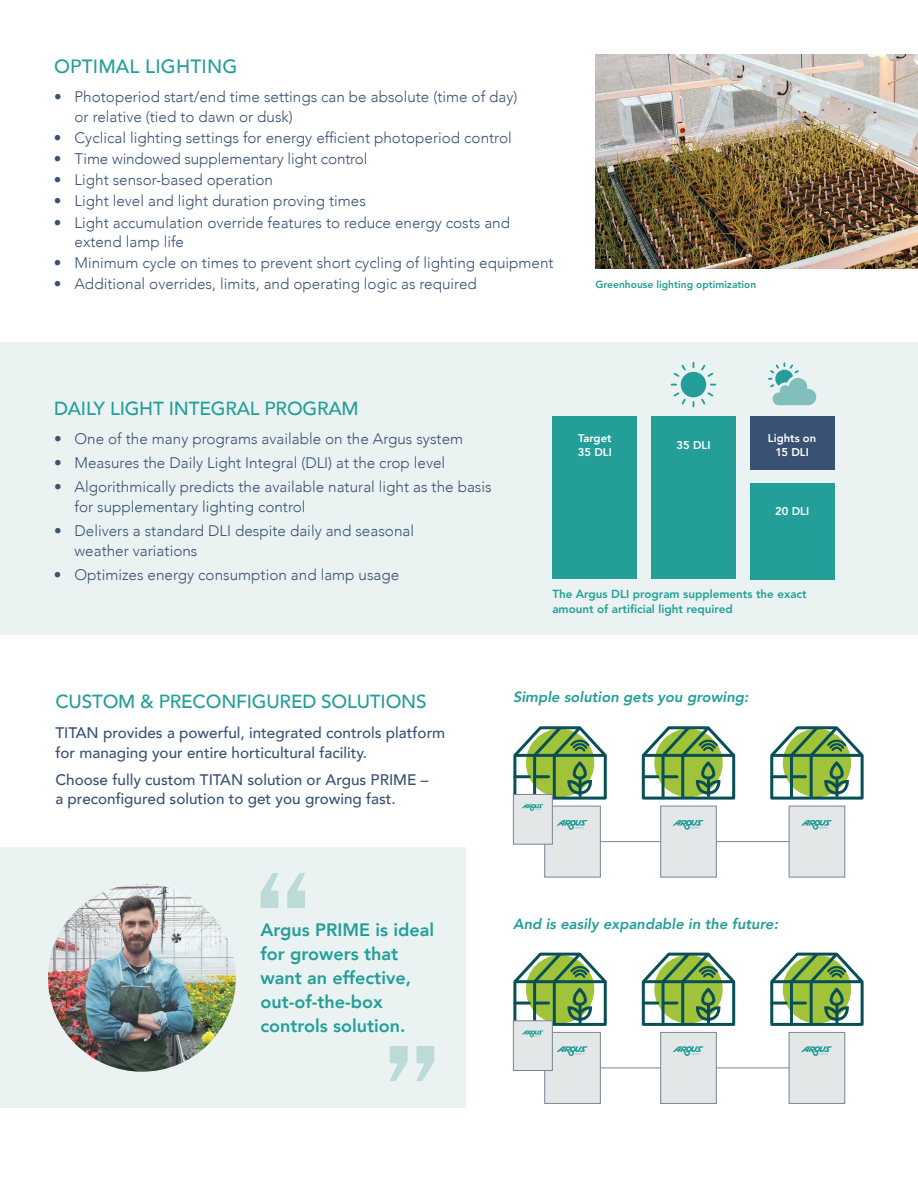
<style>
.page{position:relative;width:918px;height:1188px;background:#fff}
.page>*{position:absolute;margin:0;border:0;box-sizing:border-box;transform-origin:0 0}
.t1{font:500 19.2px "Avenir";letter-spacing:.01em;color:#239e98}
.t2{font:500 18.9px "Avenir";letter-spacing:-.01em;color:#239e98}
.t3{font:800 18px/24px "Avenir";color:#239e98}
.t4{font:300 15.3px/19.6px "Avenir";color:#395173}
.t5{font:500 15.3px/19.6px "Avenir";color:#395173}
.t6{font:italic 800 14.7px "Avenir";color:#239e98}
.t7{font:800 11.7px/14.5px "Avenir LT Std";color:#239e98}
.t8{font:800 11.25px/13.8px "Avenir";color:#fff}
.t9{font:800 10.2px "Avenir LT Std";color:#239e98}
</style>
<div class="page">
<div style="left:0;top:342px;width:918px;height:292px;background:#ebf3f2"></div>
<svg style="left:670px;top:361px;width:47px;height:47px"></svg>
<svg style="left:768px;top:362px;width:48px;height:43px"></svg>
<div style="left:750px;top:483px;width:85px;height:96px;background:#239e98"></div>
<div style="left:750px;top:417px;width:85px;height:53px;background:#395173"></div>
<div style="left:552px;top:417px;width:85px;height:162px;background:#239e98"></div>
<div style="left:651px;top:417px;width:85px;height:162px;background:#239e98"></div>
<img style="left:595px;top:54px;width:323px;height:214px">
<div style="left:0;top:848px;width:465px;height:260px;background:#ebf3f2"></div>
<svg style="left:641px;top:726px;width:95px;height:74px"></svg>
<svg style="left:770px;top:726px;width:94px;height:74px"></svg>
<hr style="left:589px;top:841px;width:232px;height:1px;background:#7b829b">
<div style="left:544px;top:806px;width:57px;height:72px;background:#e3e7e8;border:1px solid #7b829b"></div>
<svg style="left:557px;top:820px;width:32px;height:10px"></svg>
<div style="left:660px;top:806px;width:57px;height:72px;background:#e3e7e8;border:1px solid #7b829b"></div>
<svg style="left:673px;top:820px;width:32px;height:10px"></svg>
<div style="left:789px;top:806px;width:56px;height:72px;background:#e3e7e8;border:1px solid #7b829b"></div>
<svg style="left:801px;top:820px;width:32px;height:10px"></svg>
<div style="left:513px;top:794px;width:40px;height:51px;background:#e3e7e8;border:1px solid #7b829b"></div>
<svg style="left:513px;top:726px;width:94px;height:85px"></svg>
<svg style="left:641px;top:952px;width:95px;height:74px"></svg>
<svg style="left:770px;top:952px;width:94px;height:74px"></svg>
<hr style="left:589px;top:1068px;width:232px;height:1px;background:#7b829b">
<div style="left:544px;top:1032px;width:57px;height:72px;background:#e3e7e8;border:1px solid #7b829b"></div>
<svg style="left:557px;top:1046px;width:32px;height:10px"></svg>
<div style="left:660px;top:1032px;width:57px;height:72px;background:#e3e7e8;border:1px solid #7b829b"></div>
<svg style="left:673px;top:1046px;width:32px;height:10px"></svg>
<div style="left:789px;top:1032px;width:56px;height:72px;background:#e3e7e8;border:1px solid #7b829b"></div>
<svg style="left:801px;top:1046px;width:32px;height:10px"></svg>
<div style="left:513px;top:1020px;width:40px;height:51px;background:#e3e7e8;border:1px solid #7b829b"></div>
<svg style="left:513px;top:952px;width:94px;height:85px"></svg>
<img style="left:48px;top:884px;width:188px;height:188px;border-radius:94px">
<svg style="left:261px;top:873px;width:44px;height:35px"></svg>
<svg style="left:390px;top:1046px;width:44px;height:35px"></svg>
<p class="t1" style="left:54px;top:50px;width:185px">OPTIMAL LIGHTING</p>
<p class="t4" style="left:75px;top:87px;width:445px;text-indent:-21px">• Photoperiod start/end time settings can be absolute (time of day) or relative (tied to dawn or dusk)</p>
<p class="t4" style="left:54px;top:128px;width:459px">• Cyclical lighting settings for energy efficient photoperiod control</p>
<p class="t4" style="left:54px;top:149px;width:315px">• Time windowed supplementary light control</p>
<p class="t4" style="left:54px;top:170px;width:221px">• Light sensor-based operation</p>
<p class="t4" style="left:54px;top:191px;width:313px">• Light level and light duration proving times</p>
<p class="t4" style="left:75px;top:213px;width:437px;text-indent:-21px">• Light accumulation override features to reduce energy costs and extend lamp life</p>
<p class="t4" style="left:54px;top:253px;width:501px">• Minimum cycle on times to prevent short cycling of lighting equipment</p>
<p class="t4" style="left:54px;top:274px;width:424px">• Additional overrides, limits, and operating logic as required</p>
<p class="t9" style="left:595px;top:279px;width:163px">Greenhouse lighting optimization</p>
<p class="t2" style="left:54px;top:392px;width:306px">DAILY LIGHT INTEGRAL PROGRAM</p>
<p class="t4" style="left:54px;top:429px;width:411px">• One of the many programs available on the Argus system</p>
<p class="t4" style="left:54px;top:453px;width:393px">• Measures the Daily Light Integral (DLI) at the crop level</p>
<p class="t4" style="left:75px;top:477px;width:419px;text-indent:-21px">• Algorithmically predicts the available natural light as the basis for supplementary lighting control</p>
<p class="t4" style="left:75px;top:521px;width:341px;text-indent:-21px">• Delivers a standard DLI despite daily and seasonal weather variations</p>
<p class="t4" style="left:54px;top:565px;width:347px">• Optimizes energy consumption and lamp usage</p>
<p class="t8" style="left:578px;top:431px;width:36px">Target<br>35 DLI</p>
<p class="t8" style="left:676px;top:438px;width:36px">35 DLI</p>
<p class="t8" style="left:768px;top:431px;width:50px;text-align:center">Lights on<br>15 DLI</p>
<p class="t8" style="left:775px;top:504px;width:36px">20 DLI</p>
<p class="t7" style="left:552px;top:587px;width:256px">The Argus DLI program supplements the exact amount of artificial light required</p>
<p class="t2" style="left:55px;top:685px;width:373px">CUSTOM &amp; PRECONFIGURED SOLUTIONS</p>
<p class="t6" style="left:513px;top:688px;width:237px">Simple solution gets you growing:</p>
<p class="t5" style="left:55px;top:723px;width:391px">TITAN provides a powerful, integrated controls platform for managing your entire horticultural facility.</p>
<p class="t5" style="left:55px;top:769px;width:374px">Choose fully custom TITAN solution or Argus PRIME – a preconfigured solution to get you growing fast.</p>
<p class="t3" style="left:261px;top:918px;width:175px">Argus PRIME is ideal for growers that want an effective, out-of-the-box controls solution.</p>
<p class="t6" style="left:513px;top:915px;width:266px">And is easily expandable in the future:</p>
</div>
